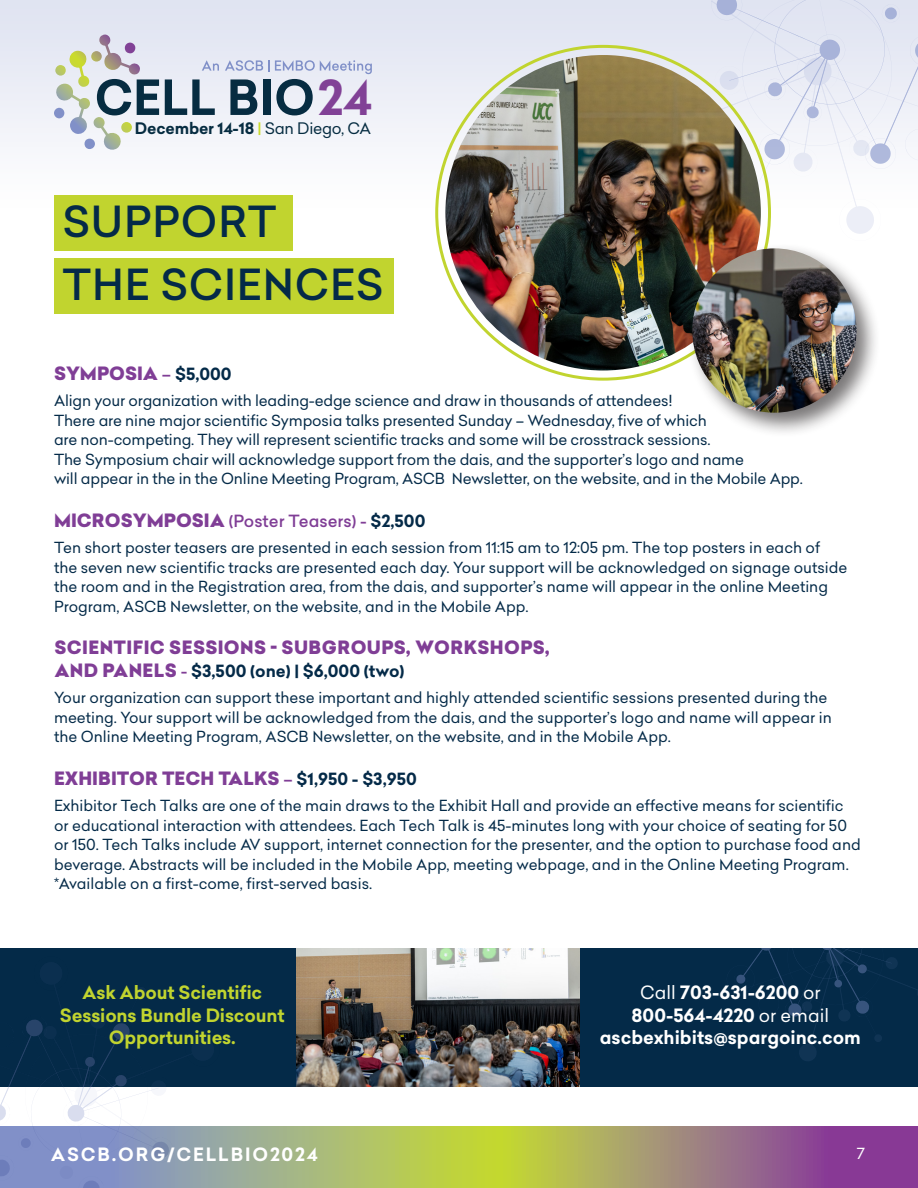
<style>
.page{position:relative;width:918px;height:1188px;background:#fff}
.page>*{position:absolute;margin:0;border:0;box-sizing:border-box;transform-origin:0 0}
.t1{font:700 47.25px "Celias";color:#814196}
.t2{font:500 42px/63px "Celias";letter-spacing:.02em;color:#042a48}
.t3{font:700 18px/22.5px "Celias";color:#fff;text-align:center}
.t4{font:700 18px/22.5px "Celias";letter-spacing:-.01em;color:#c1d42f;text-align:center}
.t5{font:900 18px "Celias";color:#803e96}
.t6{font:900 18px "Celias";letter-spacing:.02em;color:#803e96}
.t7{font:700 18px "Celias";letter-spacing:.1em;color:#fff}
.t8{font:500 16.5px "Celias";color:#803e96}
.t9{font:700 16.5px "Celias";color:#042a48}
.t10{font:700 15.6px "Celias";letter-spacing:-.01em;color:#062c41}
.t11{font:15px/19.5px "Celias";color:#042a48}
.t12{font:15px "Celias";color:#fff}
.s1{font-weight:500;color:#cadb2c}
.s2{font-weight:400}
.s3{font-weight:500;font-size:16.5px}
.s4{font-weight:700;font-size:16.5px;color:#042a48}
.s5{font-weight:900;font-size:18px}
.s6{font-weight:700;color:#042a48}
.s7{font-weight:900;font-size:18px;color:#803e96}
.s8{font-weight:500;color:#803e96}
</style>
<div class="page">
<div style="left:0;top:0;width:918px;height:209px;background:linear-gradient(to bottom,#dde2ee,#fefefc)"></div>
<svg style="left:655px;top:0;width:263px;height:241px"></svg>
<svg style="left:220px;top:1127px;width:698px;height:61px;background:#a59872"></svg>
<svg style="left:202px;top:60px;width:17px;height:11px"></svg>
<svg style="left:165px;top:79px;width:50px;height:36px;background:#92a2af"></svg>
<svg style="left:225px;top:60px;width:147px;height:55px;background:#b5bfce"></svg>
<svg style="left:55px;top:35px;width:104px;height:100px"></svg>
<div style="left:54px;top:195px;width:239px;height:56px;background:#c1d42f"></div>
<div style="left:55px;top:258px;width:339px;height:56px;background:#c1d42f"></div>
<div style="left:0;top:948px;width:918px;height:138px;background:#042a48"></div>
<img style="left:297px;top:948px;width:283px;height:139px">
<svg style="left:736px;top:948px;width:181px;height:113px"></svg>
<svg style="left:0;top:1019px;width:220px;height:169px"></svg>
<img style="left:445px;top:55px;width:316px;height:316px;border-radius:158px">
<div style="left:687px;top:243px;width:194px;height:194px;background:#231f20;opacity:.6"></div>
<img style="left:692px;top:248px;width:165px;height:165px;border-radius:82px">
<h1 class="t1" style="left:318px;top:64px;width:56px">24</h1>
<p class="t10" style="left:135px;top:118px;width:238px">December 14-18 <span class="s1">|</span> <span class="s2">San Diego, CA</span></p>
<p class="t2" style="left:62px;top:190px;width:323px">SUPPORT<br>THE SCIENCES</p>
<p class="t5" style="left:54px;top:360px;width:179px">SYMPOSIA <span class="s3">–</span> <span class="s4">$5,000</span></p>
<p class="t11" style="left:54px;top:391px;width:750px">Align your organization with leading-edge science and draw in thousands of attendees!<br>There are nine major scientific Symposia talks presented Sunday – Wednesday, five of which<br>are non-competing. They will represent scientific tracks and some will be crosstrack sessions.<br>The Symposium chair will acknowledge support from the dais, and the supporter’s logo and name<br>will appear in the in the Online Meeting Program, ASCB Newsletter, on the website, and in the Mobile App.</p>
<p class="t8" style="left:54px;top:509px;width:373px"><span class="s5">MICROSYMPOSIA</span> (Poster Teasers) - <span class="s6">$2,500</span></p>
<p class="t11" style="left:54px;top:538px;width:795px">Ten short poster teasers are presented in each session from 11:15 am to 12:05 pm. The top posters in each of<br>the seven new scientific tracks are presented each day. Your support will be acknowledged on signage outside the room and in the Registration area, from the dais, and supporter’s name will appear in the online Meeting Program, ASCB Newsletter, on the website, and in the Mobile App.</p>
<p class="t6" style="left:54px;top:635px;width:497px">SCIENTIFIC SESSIONS - SUBGROUPS, WORKSHOPS,</p>
<p class="t9" style="left:54px;top:659px;width:352px"><span class="s7">AND PANELS</span> <span class="s8">-</span> $3,500 (one) | $6,000 (two)</p>
<p class="t11" style="left:54px;top:688px;width:779px">Your organization can support these important and highly attended scientific sessions presented during the meeting. Your support will be acknowledged from the dais, and the supporter’s logo and name will appear in the Online Meeting Program, ASCB Newsletter, on the website, and in the Mobile App.</p>
<p class="t5" style="left:54px;top:765px;width:364px">EXHIBITOR TECH TALKS <span class="s3">–</span> <span class="s4">$1,950 - $3,950</span></p>
<p class="t11" style="left:54px;top:796px;width:808px">Exhibitor Tech Talks are one of the main draws to the Exhibit Hall and provide an effective means for scientific or educational interaction with attendees. Each Tech Talk is 45-minutes long with your choice of seating for 50 or 150. Tech Talks include AV support, internet connection for the presenter, and the option to purchase food and beverage. Abstracts will be included in the Mobile App, meeting webpage, and in the Online Meeting Program. *Available on a first-come, first-served basis.</p>
<p class="t4" style="left:60px;top:981px;width:226px">Ask About Scientific<br>Sessions Bundle Discount<br>Opportunities.</p>
<p class="t7" style="left:51px;top:1142px;width:268px">ASCB.ORG/CELLBIO2024</p>
<p class="t3" style="left:600px;top:981px;width:263px"><span class="s2">Call</span> 703-631-6200 <span class="s2">or<br></span>800-564-4220 <span class="s2">or email </span>ascbexhibits@spargoinc.com</p>
<p class="t12" style="left:857px;top:1143px;width:10px">7</p>
</div>
